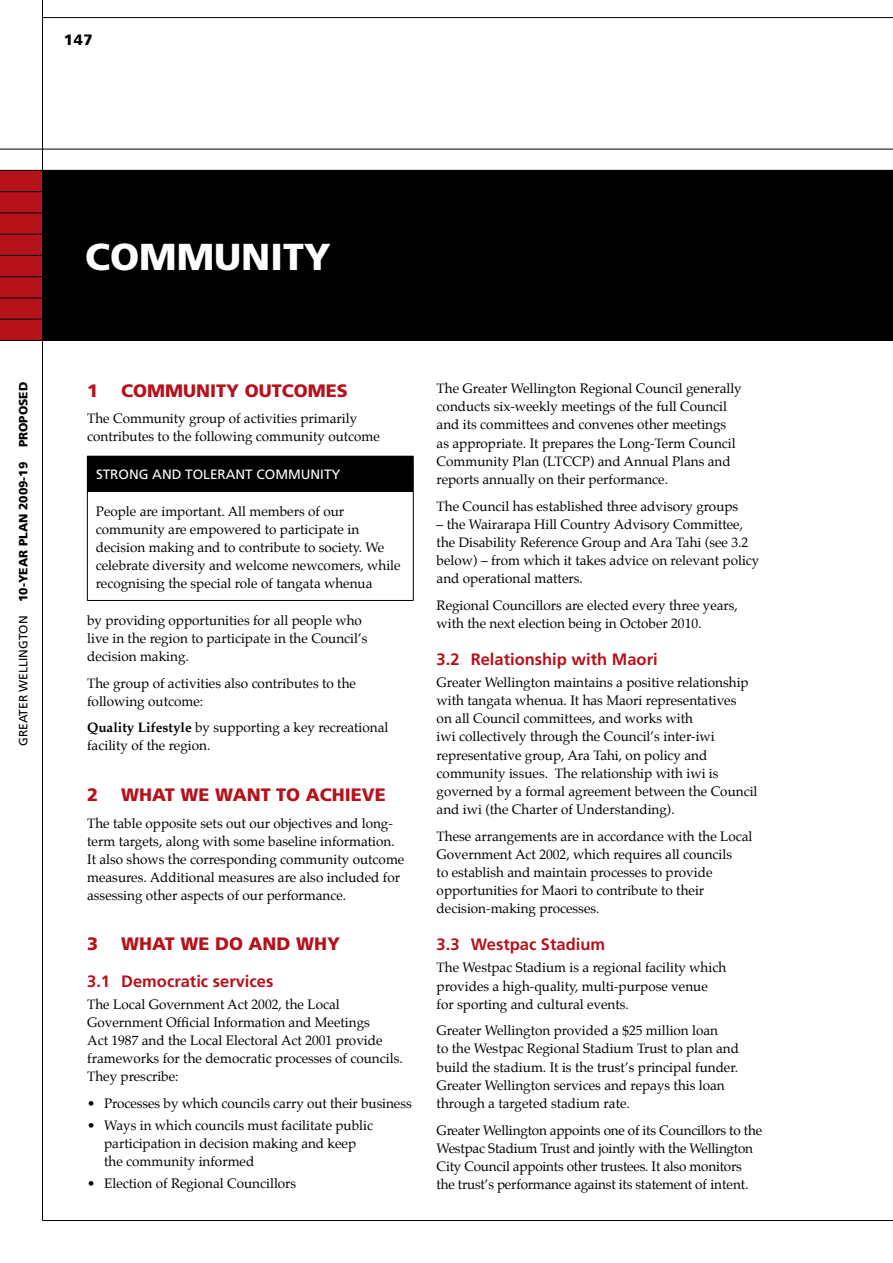
<style>
.page{position:relative;width:893px;height:1263px;background:#fff}
.page>*{position:absolute;margin:0;border:0;box-sizing:border-box;transform-origin:0 0}
.t1{font:900 37.5px "Frutiger";color:#fff}
.t2{font:900 18px "Frutiger";color:#b5121b}
.t3{font:700 16.5px "Frutiger";color:#b5121b}
.t4{font:900 15px "Frutiger";color:#000}
.t5{font:13.5px/18.1px "Palatino";color:#000}
.t6{font:13.5px "Frutiger";color:#fff}
.t7{font:900 12px "Frutiger";color:#000}
.s1{font-weight:400}
.s2{font-weight:700}
</style>
<div class="page">
<div style="left:87px;top:456px;width:326px;height:36px;background:#000"></div>
<hr style="left:413px;top:456px;width:1px;height:36px;background:#000">
<hr style="left:87px;top:492px;width:1px;height:108px;background:#000">
<hr style="left:413px;top:492px;width:1px;height:108px;background:#000">
<hr style="left:87px;top:600px;width:326px;height:1px;background:#000">
<div style="left:0;top:170px;width:43px;height:170px;background:#b5121b"></div>
<hr style="left:0;top:191px;width:44px;height:1px;background:#000">
<hr style="left:0;top:213px;width:44px;height:1px;background:#000">
<hr style="left:0;top:234px;width:43px;height:1px;background:#000">
<hr style="left:0;top:255px;width:44px;height:1px;background:#000">
<hr style="left:0;top:276px;width:44px;height:1px;background:#000">
<hr style="left:0;top:298px;width:44px;height:1px;background:#000">
<div style="left:42px;top:170px;width:851px;height:170px;background:#000"></div>
<hr style="left:0;top:319px;width:43px;height:1px;background:#000">
<hr style="left:0;top:149px;width:893px;height:1px;background:#000">
<hr style="left:42px;top:17px;width:851px;height:1px;background:#000">
<hr style="left:0;top:170px;width:893px;height:1px;background:#000">
<hr style="left:42px;top:0;width:1px;height:1220px;background:#000">
<hr style="left:0;top:340px;width:893px;height:1px;background:#000">
<hr style="left:42px;top:1220px;width:851px;height:1px;background:#000">
<p class="t4" style="left:64px;top:30px;width:31px">147</p>
<h1 class="t1" style="left:85px;top:236px;width:158px">CRESOMMU</h1>
<h1 class="t1" style="left:189px;top:238px;width:144px">URCENITMANAY</h1>
<p class="t7" style="left:16px;top:746px;width:365px;rotate:-90deg"><span class="s1">GREATER WELLINGTON</span> 10-YEAR PLAN 2009-19 PROPOSED</p>
<h2 class="t2" style="left:87px;top:380px;width:13px">1</h2>
<h2 class="t2" style="left:121px;top:380px;width:216px">COMMUNITY OUTCOMES</h2>
<p class="t5" style="left:87px;top:410px;width:294px">The Community group of activities primarily contributes to the following community outcome</p>
<p class="t6" style="left:96px;top:466px;width:17px">STRONG</p>
<p class="t6" style="left:152px;top:466px;width:50px">AN D TOLERANT</p>
<p class="t6" style="left:257px;top:466px;width:85px">COMMUNITY</p>
<p class="t5" style="left:96px;top:502px;width:306px">People are important. All members of our community are empowered to participate in decision making and to contribute to society. We celebrate diversity and welcome newcomers, while recognising the special role of tangata whenua</p>
<p class="t5" style="left:87px;top:612px;width:282px">by providing opportunities for all people who live in the region to participate in the Council’s decision making.</p>
<p class="t5" style="left:87px;top:674px;width:270px">The group of activities also contributes to the following outcome:</p>
<p class="t5" style="left:87px;top:719px;width:303px"><span class="s2">Quality Lifestyle</span> by supporting a key recreational facility of the region.</p>
<h2 class="t2" style="left:87px;top:784px;width:13px">2</h2>
<h2 class="t2" style="left:121px;top:784px;width:110px">WHAT WE WAN</h2>
<h2 class="t2" style="left:261px;top:784px;width:125px">T TO ACHIEVE</h2>
<p class="t5" style="left:87px;top:814px;width:319px">The table opposite sets out our objectives and long&shy;term targets, along with some baseline information.<br>It also shows the corresponding community outcome measures. Additional measures are also included for assessing other aspects of our performance.</p>
<h2 class="t2" style="left:87px;top:933px;width:13px">3</h2>
<h2 class="t2" style="left:121px;top:933px;width:142px">WHAT WE DO AND</h2>
<h2 class="t2" style="left:296px;top:933px;width:45px">WHY</h2>
<p class="t3" style="left:87px;top:971px;width:188px">3.1 Democratic services</p>
<p class="t5" style="left:87px;top:995px;width:317px">The Local Government Act 2002, the Local Government Official Information and Meetings<br>Act 1987 and the Local Electoral Act 2001 provide frameworks for the democratic processes of councils.<br>They prescribe:</p>
<p class="t5" style="left:87px;top:1094px;width:326px">• Processes by which councils carry out their business</p>
<p class="t5" style="left:104px;top:1116px;width:270px;text-indent:-17px">• Ways in which councils must facilitate public participation in decision making and keep the community informed</p>
<p class="t5" style="left:87px;top:1174px;width:211px">• Election of Regional Councillors</p>
<p class="t5" style="left:437px;top:379px;width:307px">The Greater Wellington Regional Council generally conducts six-weekly meetings of the full Council and its committees and convenes other meetings as appropriate. It prepares the Long-Term Council Community Plan (LTCCP) and Annual Plans and reports annually on their performance.</p>
<p class="t5" style="left:437px;top:497px;width:303px">The Council has established three advisory groups</p>
<p class="t5" style="left:437px;top:515px;width:324px">– the Wairarapa Hill Country Advisory Committee, the Disability Reference Group and Ara Tahi (see 3.2 below) – from which it takes advice on relevant policy and operational matters.</p>
<p class="t5" style="left:437px;top:596px;width:303px">Regional Councillors are elected every three years, with the next election being in October 2010.</p>
<p class="t3" style="left:437px;top:649px;width:223px">3.2 Relationship with Maori</p>
<p class="t5" style="left:437px;top:673px;width:322px">Greater Wellington maintains a positive relationship with tangata whenua. It has Maori representatives<br>on all Council committees, and works with<br>iwi collectively through the Council’s inter-iwi representative group, Ara Tahi, on policy and community issues. The relationship with iwi is governed by a formal agreement between the Council and iwi (the Charter of Understanding).</p>
<p class="t5" style="left:437px;top:827px;width:317px">These arrangements are in accordance with the Local Government Act 2002, which requires all councils<br>to establish and maintain processes to provide opportunities for Maori to contribute to their decision-making processes.</p>
<p class="t3" style="left:437px;top:934px;width:170px">3.3 Westpac Stadium</p>
<p class="t5" style="left:437px;top:959px;width:291px">The Westpac Stadium is a regional facility which provides a high-quality, multi-purpose venue for sporting and cultural events.</p>
<p class="t5" style="left:437px;top:1021px;width:304px">Greater Wellington provided a $25 million loan<br>to the Westpac Regional Stadium Trust to plan and build the stadium. It is the trust’s principal funder.<br>Greater Wellington services and repays this loan through a targeted stadium rate.</p>
<p class="t5" style="left:437px;top:1121px;width:327px">Greater Wellington appoints one of its Councillors to the Westpac Stadium Trust and jointly with the Wellington City Council appoints other trustees. It also monitors the trust’s performance against its statement of intent.</p>
</div>
